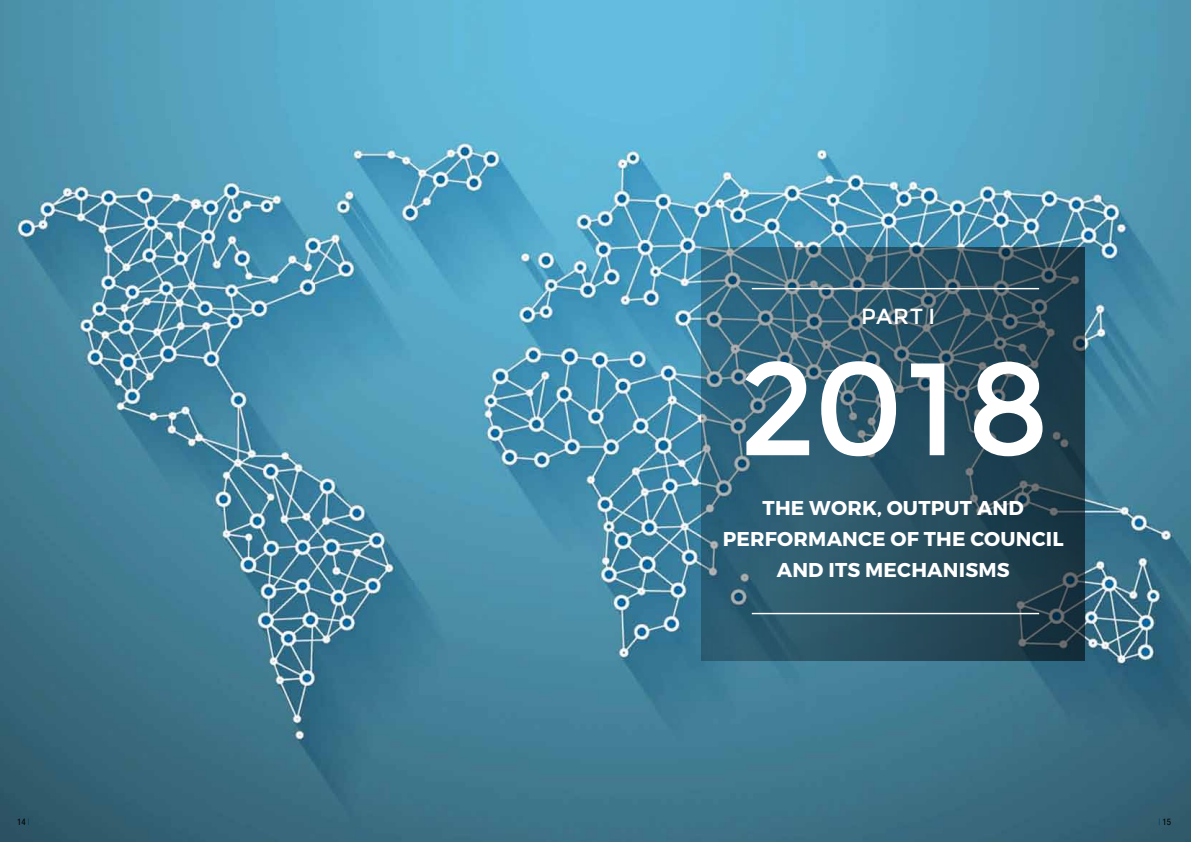
<style>
.page{position:relative;width:1191px;height:842px;background:#fff}
.page>*{position:absolute;margin:0;border:0;box-sizing:border-box;transform-origin:0 0}
.t1{font:131.2px "Montserrat";color:#fff}
.t2{font:21.9px "Montserrat";color:#fff}
.t3{font:700 20px/31px "Montserrat";letter-spacing:.01em;color:#fff}
.t4{font:condensed 9px "Helvetica Neue LT Std";color:#000}
.s1{color:#00aeef}
</style>
<div class="page">
<img style="left:0;top:0;width:1191px;height:842px">
<hr style="left:752px;top:288px;width:287px;height:1px;background:#fff">
<hr style="left:752px;top:613px;width:287px;height:1px;background:#fff">
<p class="t2" style="left:860px;top:303px;width:72px">PART I</p>
<h1 class="t1" style="left:737px;top:328px;width:313px">2018</h1>
<p class="t3" style="left:723px;top:492px;width:302px;text-indent:40px">THE WORK, OUTPUT AN D<br>PERFORMANC</p>
<p class="t3" style="left:872px;top:523px;width:144px">E OF TH E COUNC</p>
<p class="t3" style="left:1046px;top:523px;width:19px">IL</p>
<p class="t3" style="left:776px;top:554px;width:137px">AN D ITS MECHAN</p>
<p class="t3" style="left:958px;top:554px;width:50px">ISMS</p>
<p class="t4" style="left:17px;top:816px;width:14px">14 <span class="s1">|</span></p>
<p class="t4" style="left:1158px;top:816px;width:14px"><span class="s1">|</span> 15</p>
</div>
